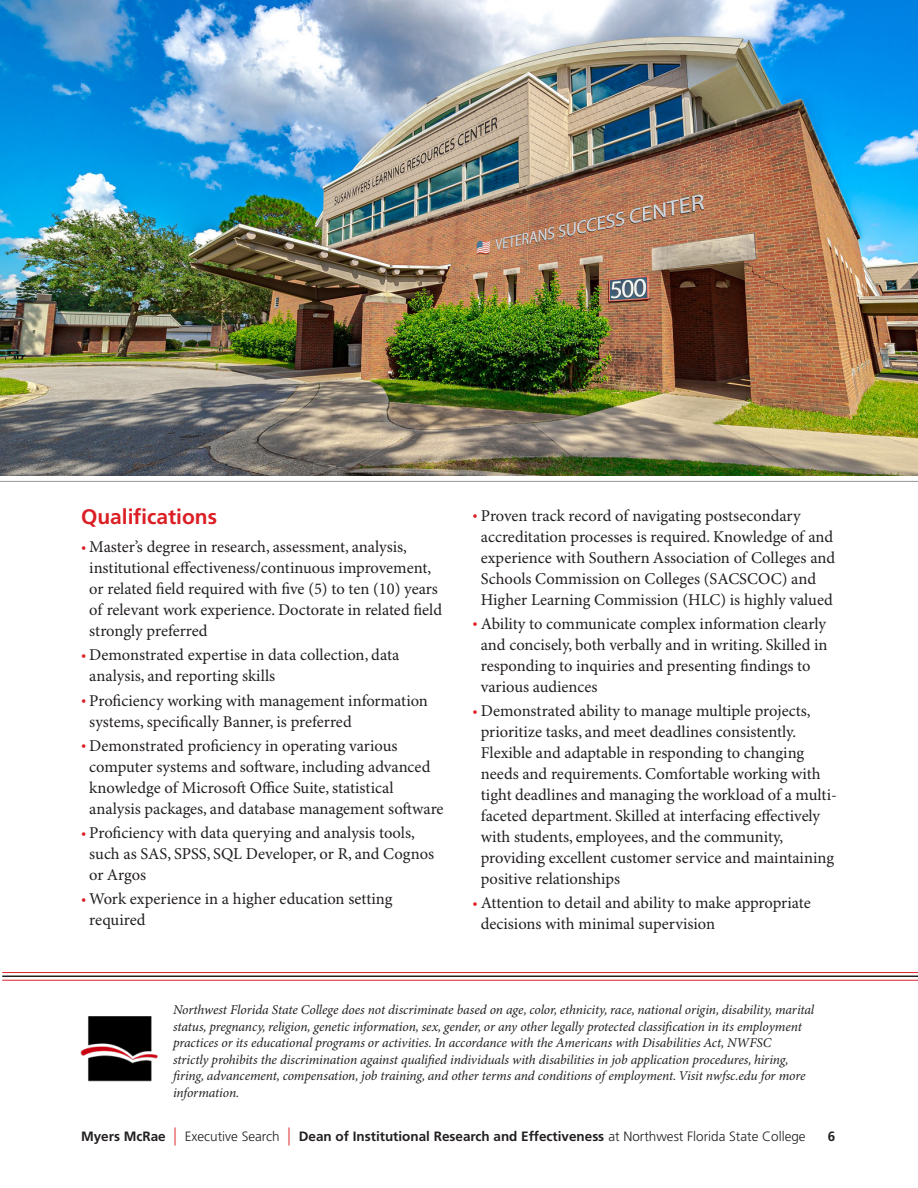
<style>
.page{position:relative;width:918px;height:1188px;background:#fff}
.page>*{position:absolute;margin:0;border:0;box-sizing:border-box;transform-origin:0 0}
.t1{font:700 21px "Frutiger LT Pro";color:#db1f25}
.t2{font:16.5px/21px "Minion Pro";color:#231f20}
.t3{font:italic 13.5px/16.5px "Minion Pro";letter-spacing:-.01em;color:#231f20}
.t4{font:700 13.5px "Frutiger LT Pro";color:#231f20}
.s1{font-size:13.5px;color:#db1f25}
.s2{font-weight:300;font-stretch:condensed;font-size:18px;color:#db1f25}
.s3{font-weight:300}
</style>
<div class="page">
<hr style="left:2px;top:972px;width:916px;height:1px;background:#db1f25">
<hr style="left:2px;top:980px;width:916px;height:1px;background:#db1f25">
<hr style="left:2px;top:976px;width:916px;height:1px;background:#231f20">
<img style="left:0;top:0;width:918px;height:482px">
<img style="left:80px;top:1016px;width:78px;height:66px">
<p class="t1" style="left:81px;top:505px;width:138px">Qualifications</p>
<p class="t2" style="left:89px;top:537px;width:354px;text-indent:-8px"><span class="s1">•</span> Master’s degree in research, assessment, analysis, institutional effectiveness/continuous improvement, or related field required with five (5) to ten (10) years of relevant work experience. Doctorate in related field strongly preferred</p>
<p class="t2" style="left:89px;top:645px;width:312px;text-indent:-8px"><span class="s1">•</span> Demonstrated expertise in data collection, data analysis, and reporting skills</p>
<p class="t2" style="left:89px;top:691px;width:340px;text-indent:-8px"><span class="s1">•</span> Proficiency working with management information systems, specifically Banner, is preferred</p>
<p class="t2" style="left:89px;top:736px;width:356px;text-indent:-8px"><span class="s1">•</span> Demonstrated proficiency in operating various computer systems and software, including advanced knowledge of Microsoft Office Suite, statistical analysis packages, and database management software</p>
<p class="t2" style="left:89px;top:823px;width:346px;text-indent:-8px"><span class="s1">•</span> Proficiency with data querying and analysis tools, such as SAS, SPSS, SQL Developer, or R, and Cognos or Argos</p>
<p class="t2" style="left:89px;top:889px;width:305px;text-indent:-8px"><span class="s1">•</span> Work experience in a higher education setting required</p>
<p class="t2" style="left:481px;top:506px;width:356px;text-indent:-8px"><span class="s1">•</span> Proven track record of navigating postsecondary accreditation processes is required. Knowledge of and experience with Southern Association of Colleges and Schools Commission on Colleges (SACSCOC) and Higher Learning Commission (HLC) is highly valued</p>
<p class="t2" style="left:481px;top:614px;width:348px;text-indent:-8px"><span class="s1">•</span> Ability to communicate complex information clearly and concisely, both verbally and in writing. Skilled in responding to inquiries and presenting findings to various audiences</p>
<p class="t2" style="left:481px;top:701px;width:358px;text-indent:-8px"><span class="s1">•</span> Demonstrated ability to manage multiple projects, prioritize tasks, and meet deadlines consistently.<br>Flexible and adaptable in responding to changing needs and requirements. Comfortable working with tight deadlines and managing the workload of a multi&shy;faceted department. Skilled at interfacing effectively with students, employees, and the community, providing excellent customer service and maintaining positive relationships</p>
<p class="t2" style="left:481px;top:893px;width:331px;text-indent:-8px"><span class="s1">•</span> Attention to detail and ability to make appropriate decisions with minimal supervision</p>
<p class="t3" style="left:173px;top:1002px;width:643px">Northwest Florida State College does not discriminate based on age, color, ethnicity, race, national origin, disability, marital status, pregnancy, religion, genetic information, sex, gender, or any other legally protected classification in its employment practices or its educational programs or activities. In accordance with the Americans with Disabilities Act, NWFSC<br>strictly prohibits the discrimination against qualified individuals with disabilities in job application procedures, hiring, firing, advancement, compensation, job training, and other terms and conditions of employment. Visit nwfsc.edu for more information.</p>
<p class="t4" style="left:81px;top:1128px;width:726px">Myers McRae <span class="s2">|</span> <span class="s3">Executive Search</span> <span class="s2">|</span> Dean of Institutional Research and Effectiveness <span class="s3">at Northwest Florida State College</span></p>
<p class="t4" style="left:828px;top:1128px;width:9px">6</p>
</div>
